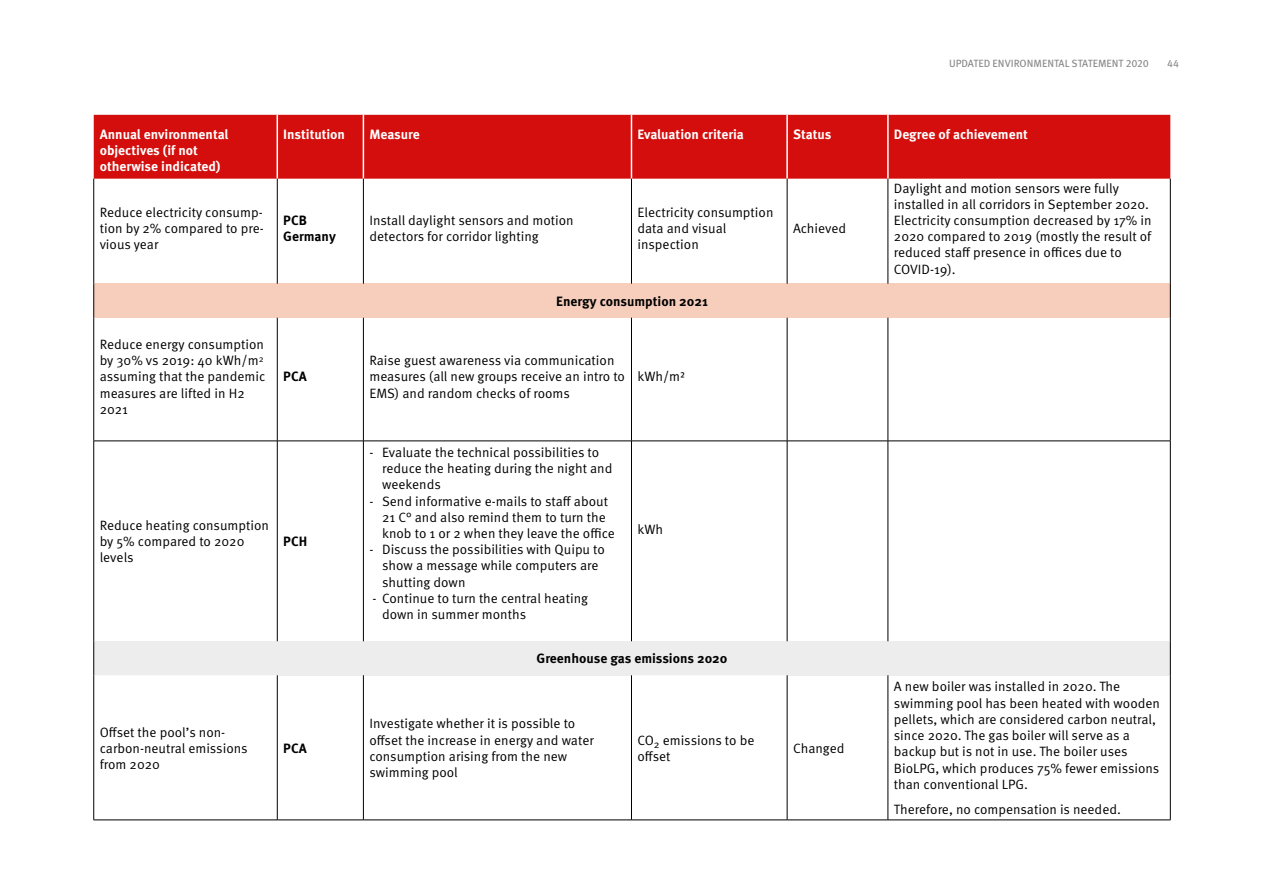
<style>
.page{position:relative;width:1263px;height:893px;background:#fff}
.page>*{position:absolute;margin:0;border:0;box-sizing:border-box;transform-origin:0 0}
.t1{font:13.5px/16.2px "Meta Pro";color:#000}
.t2{font:700 13.5px/16.2px "Meta Pro";color:#fff}
.t3{font:700 13.5px/16.2px "Meta Pro";color:#000}
.t4{font:10.5px "Meta Pro";color:#878787}
</style>
<div class="page">
<div style="left:94px;top:115px;width:1076px;height:64px;background:#d40e0c"></div>
<div style="left:94px;top:284px;width:1076px;height:34px;background:#f7cebc"></div>
<div style="left:94px;top:641px;width:1076px;height:34px;background:#ededed"></div>
<svg style="left:94px;top:675px;width:693px;height:145px"></svg>
<hr style="left:277px;top:115px;width:1px;height:64px;background:#fff">
<hr style="left:363px;top:115px;width:1px;height:64px;background:#fff">
<hr style="left:631px;top:115px;width:1px;height:64px;background:#fff">
<hr style="left:786px;top:115px;width:2px;height:64px;background:#fff">
<hr style="left:887px;top:115px;width:2px;height:64px;background:#fff">
<hr style="left:93px;top:179px;width:1px;height:105px;background:#000">
<hr style="left:277px;top:179px;width:1px;height:105px;background:#000">
<hr style="left:363px;top:179px;width:1px;height:105px;background:#000">
<hr style="left:631px;top:179px;width:1px;height:105px;background:#000">
<hr style="left:787px;top:179px;width:1px;height:105px;background:#000">
<hr style="left:888px;top:179px;width:1px;height:105px;background:#000">
<hr style="left:1170px;top:179px;width:1px;height:105px;background:#000">
<hr style="left:93px;top:284px;width:1px;height:34px;background:#000">
<hr style="left:1170px;top:284px;width:1px;height:34px;background:#000">
<hr style="left:93px;top:318px;width:1px;height:123px;background:#000">
<hr style="left:277px;top:318px;width:1px;height:123px;background:#000">
<hr style="left:363px;top:318px;width:1px;height:123px;background:#000">
<hr style="left:631px;top:318px;width:1px;height:123px;background:#000">
<hr style="left:787px;top:318px;width:1px;height:123px;background:#000">
<hr style="left:888px;top:318px;width:1px;height:123px;background:#000">
<hr style="left:1170px;top:318px;width:1px;height:123px;background:#000">
<hr style="left:94px;top:441px;width:183px;height:1px;background:#000">
<hr style="left:93px;top:441px;width:1px;height:200px;background:#000">
<hr style="left:277px;top:441px;width:86px;height:1px;background:#000">
<hr style="left:277px;top:441px;width:1px;height:200px;background:#000">
<hr style="left:363px;top:441px;width:268px;height:1px;background:#000">
<hr style="left:363px;top:441px;width:1px;height:200px;background:#000">
<hr style="left:631px;top:441px;width:156px;height:1px;background:#000">
<hr style="left:631px;top:441px;width:1px;height:200px;background:#000">
<hr style="left:787px;top:441px;width:101px;height:1px;background:#000">
<hr style="left:787px;top:441px;width:1px;height:200px;background:#000">
<hr style="left:888px;top:441px;width:282px;height:1px;background:#000">
<hr style="left:888px;top:441px;width:1px;height:200px;background:#000">
<hr style="left:1170px;top:441px;width:1px;height:200px;background:#000">
<hr style="left:93px;top:641px;width:1px;height:34px;background:#000">
<hr style="left:1170px;top:641px;width:1px;height:34px;background:#000">
<hr style="left:93px;top:675px;width:1px;height:145px;background:#000">
<hr style="left:277px;top:675px;width:1px;height:145px;background:#000">
<hr style="left:363px;top:675px;width:1px;height:145px;background:#000">
<hr style="left:631px;top:675px;width:1px;height:145px;background:#000">
<hr style="left:787px;top:675px;width:1px;height:145px;background:#000">
<hr style="left:888px;top:675px;width:1px;height:145px;background:#000">
<hr style="left:1170px;top:675px;width:1px;height:145px;background:#000">
<hr style="left:94px;top:820px;width:183px;height:1px;background:#000">
<hr style="left:277px;top:820px;width:86px;height:1px;background:#000">
<hr style="left:363px;top:820px;width:268px;height:1px;background:#000">
<hr style="left:631px;top:820px;width:156px;height:1px;background:#000">
<hr style="left:787px;top:820px;width:101px;height:1px;background:#000">
<hr style="left:888px;top:820px;width:282px;height:1px;background:#000">
<p class="t4" style="left:949px;top:57px;width:201px">UPDATED ENVIRONMENTAL STATEMENT 2020</p>
<p class="t4" style="left:1167px;top:57px;width:13px">44</p>
<p class="t2" style="left:100px;top:126px;width:130px">Annual environmental objectives (if not otherwise indicated)</p>
<p class="t2" style="left:283px;top:126px;width:63px">Institution</p>
<p class="t2" style="left:369px;top:126px;width:52px">Measure</p>
<p class="t2" style="left:637px;top:126px;width:108px">Evaluation criteria</p>
<p class="t2" style="left:793px;top:126px;width:40px">Status</p>
<p class="t2" style="left:894px;top:126px;width:135px">Degree of achievement</p>
<p class="t1" style="left:100px;top:205px;width:166px;text-align:justify">Reduce electricity consump&shy;tion by 2% compared to pre&shy;vious year</p>
<p class="t3" style="left:283px;top:213px;width:54px">PCB<br>Germany</p>
<p class="t1" style="left:369px;top:213px;width:206px">Install daylight sensors and motion detectors for corridor lighting</p>
<p class="t1" style="left:637px;top:205px;width:138px">Electricity consumption data and visual inspection</p>
<p class="t1" style="left:894px;top:180px;width:259px">Daylight and motion sensors were fully installed in all corridors in September 2020.<br>Electricity consumption decreased by 17% in 2020 compared to 2019 (mostly the result of reduced staff presence in offices due to COVID-19).</p>
<p class="t1" style="left:793px;top:221px;width:55px">Achieved</p>
<p class="t1" style="left:100px;top:337px;width:167px">Reduce energy consumption by 30% vs 2019: 40 kWh/m<sup>2 </sup>assuming that the pandemic measures are lifted in H2<br>2021</p>
<p class="t3" style="left:283px;top:369px;width:25px">PCA</p>
<p class="t1" style="left:100px;top:518px;width:171px">Reduce heating consumption by 5% compared to 2020 levels</p>
<p class="t3" style="left:283px;top:534px;width:26px">PCH</p>
<p class="t1" style="left:100px;top:724px;width:149px">Offset the pool’s non&shy;carbon-neutral emissions from 2020</p>
<p class="t3" style="left:283px;top:740px;width:25px">PCA</p>
<p class="t3" style="left:556px;top:293px;width:153px">Energy consumption 2021</p>
<p class="t1" style="left:369px;top:353px;width:257px">Raise guest awareness via communication measures (all new groups receive an intro to<br>EMS) and random checks of rooms</p>
<p class="t1" style="left:637px;top:369px;width:49px">kWh/m²</p>
<p class="t1" style="left:382px;top:445px;width:232px;text-indent:-13px">- Evaluate the technical possibilities to reduce the heating during the night and weekends</p>
<p class="t1" style="left:382px;top:493px;width:234px;text-indent:-13px">- Send informative e-mails to staff about<br>21 C° and also remind them to turn the knob to 1 or 2 when they leave the office</p>
<p class="t1" style="left:382px;top:542px;width:224px;text-indent:-13px">- Discuss the possibilities with Quipu to show a message while computers are shutting down</p>
<p class="t1" style="left:382px;top:590px;width:207px;text-indent:-10px">- Continue to turn the central heating down in summer months</p>
<p class="t1" style="left:637px;top:521px;width:27px">kWh</p>
<p class="t3" style="left:536px;top:651px;width:192px">Greenhouse gas emissions 2020</p>
<p class="t1" style="left:369px;top:716px;width:226px">Investigate whether it is possible to offset the increase in energy and water consumption arising from the new swimming pool</p>
<p class="t1" style="left:637px;top:732px;width:118px">CO<sub>2</sub> emissions to be offset</p>
<p class="t1" style="left:793px;top:740px;width:53px">Changed</p>
<p class="t1" style="left:894px;top:679px;width:268px">A new boiler was installed in 2020. The swimming pool has been heated with wooden pellets, which are considered carbon neutral, since 2020. The gas boiler will serve as a backup but is not in use. The boiler uses BioLPG, which produces 75% fewer emissions than conventional LPG.</p>
<p class="t1" style="left:894px;top:801px;width:228px">Therefore, no compensation is needed.</p>
</div>
